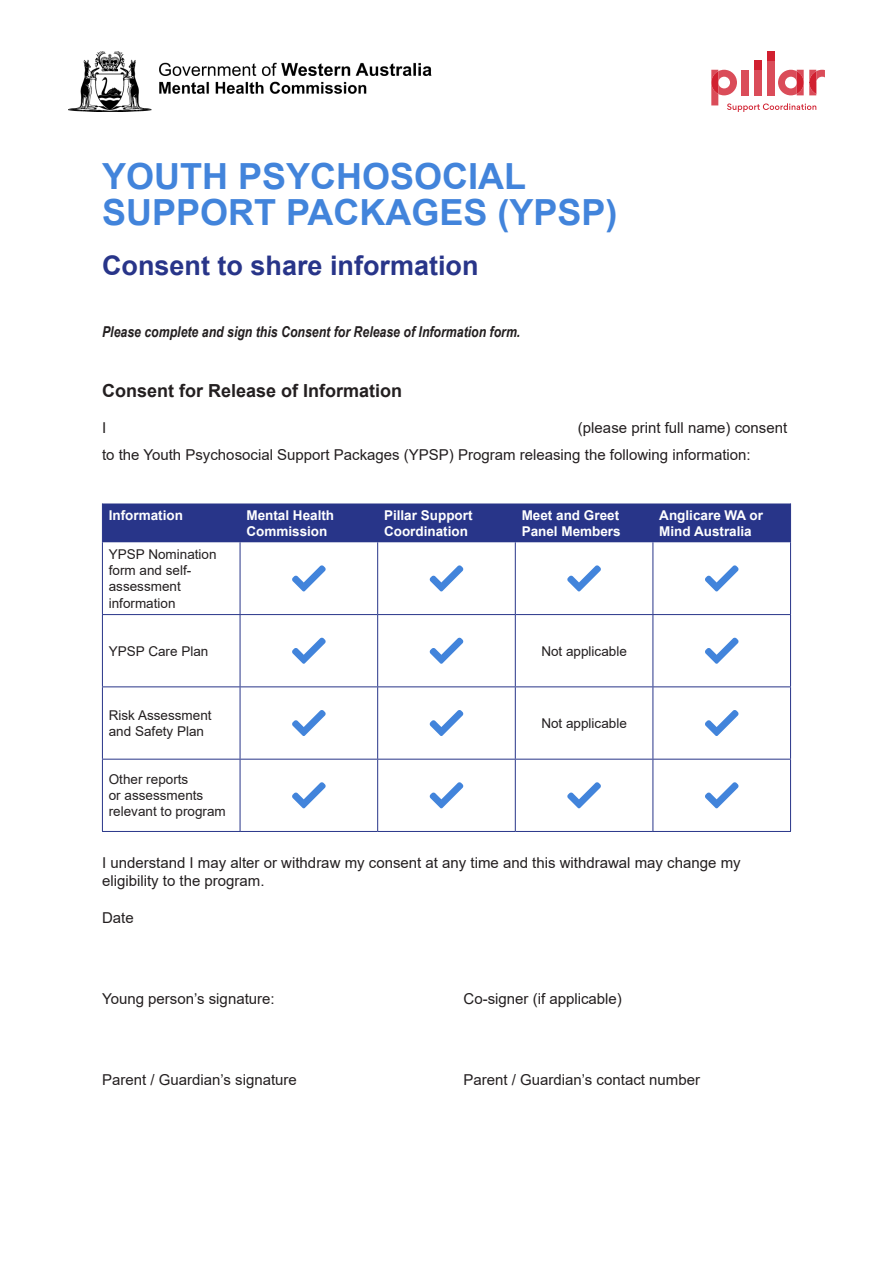
<style>
.page{position:relative;width:893px;height:1263px;background:#fff}
.page>*{position:absolute;margin:0;border:0;box-sizing:border-box;transform-origin:0 0}
.t1{font:700 36px "Arial";color:#4284db}
.t2{font:700 27px "Arial";color:#283589}
.t3{font:700 18px "Arial";color:#231f20}
.t4{font:15px/27px "Arial";color:#231f20}
.t5{font:italic 700 15px "Arial Narrow";color:#231f20}
.Body{font:13.5px/16.2px "Arial";color:#231f20}
.t6{font:700 13.5px/16.2px "Arial";color:#fff}
</style>
<div class="page">
<div style="left:754px;top:60px;width:7px;height:10px;background:#d12030"></div>
<div style="left:767px;top:60px;width:7px;height:35px;background:#da4c59"></div>
<div style="left:767px;top:51px;width:7px;height:9px;background:#d12030"></div>
<svg style="left:711px;top:70px;width:114px;height:42px"></svg>
<img style="left:68px;top:51px;width:363px;height:61px">
<div style="left:103px;top:503px;width:687px;height:39px;background:#283589"></div>
<hr style="left:102px;top:503px;width:1px;height:39px;background:#283589">
<hr style="left:790px;top:503px;width:1px;height:39px;background:#283589">
<hr style="left:102px;top:542px;width:1px;height:72px;background:#283589">
<hr style="left:240px;top:542px;width:1px;height:72px;background:#283589">
<hr style="left:377px;top:542px;width:1px;height:72px;background:#283589">
<hr style="left:515px;top:542px;width:1px;height:72px;background:#283589">
<hr style="left:653px;top:542px;width:1px;height:72px;background:#283589">
<hr style="left:790px;top:542px;width:1px;height:72px;background:#283589">
<hr style="left:102px;top:614px;width:138px;height:1px;background:#283589">
<hr style="left:102px;top:615px;width:1px;height:71px;background:#283589">
<hr style="left:240px;top:614px;width:138px;height:1px;background:#283589">
<hr style="left:240px;top:615px;width:1px;height:71px;background:#283589">
<hr style="left:378px;top:614px;width:137px;height:1px;background:#283589">
<hr style="left:377px;top:615px;width:1px;height:71px;background:#283589">
<hr style="left:515px;top:614px;width:138px;height:1px;background:#283589">
<hr style="left:515px;top:615px;width:1px;height:71px;background:#283589">
<hr style="left:653px;top:614px;width:138px;height:1px;background:#283589">
<hr style="left:653px;top:615px;width:1px;height:71px;background:#283589">
<hr style="left:790px;top:615px;width:1px;height:71px;background:#283589">
<hr style="left:102px;top:686px;width:138px;height:1px;background:#283589">
<hr style="left:102px;top:687px;width:1px;height:72px;background:#283589">
<hr style="left:240px;top:686px;width:138px;height:1px;background:#283589">
<hr style="left:240px;top:687px;width:1px;height:72px;background:#283589">
<hr style="left:378px;top:686px;width:137px;height:1px;background:#283589">
<hr style="left:377px;top:687px;width:1px;height:72px;background:#283589">
<hr style="left:515px;top:686px;width:138px;height:1px;background:#283589">
<hr style="left:515px;top:687px;width:1px;height:72px;background:#283589">
<hr style="left:653px;top:686px;width:138px;height:1px;background:#283589">
<hr style="left:653px;top:687px;width:1px;height:72px;background:#283589">
<hr style="left:790px;top:687px;width:1px;height:72px;background:#283589">
<hr style="left:102px;top:759px;width:138px;height:1px;background:#283589">
<hr style="left:102px;top:759px;width:1px;height:72px;background:#283589">
<hr style="left:240px;top:759px;width:138px;height:1px;background:#283589">
<hr style="left:240px;top:759px;width:1px;height:72px;background:#283589">
<hr style="left:378px;top:759px;width:137px;height:1px;background:#283589">
<hr style="left:377px;top:759px;width:1px;height:72px;background:#283589">
<hr style="left:515px;top:759px;width:138px;height:1px;background:#283589">
<hr style="left:515px;top:759px;width:1px;height:72px;background:#283589">
<hr style="left:653px;top:759px;width:138px;height:1px;background:#283589">
<hr style="left:653px;top:759px;width:1px;height:72px;background:#283589">
<hr style="left:790px;top:759px;width:1px;height:72px;background:#283589">
<hr style="left:102px;top:831px;width:138px;height:1px;background:#283589">
<hr style="left:240px;top:831px;width:138px;height:1px;background:#283589">
<hr style="left:378px;top:831px;width:137px;height:1px;background:#283589">
<hr style="left:515px;top:831px;width:138px;height:1px;background:#283589">
<hr style="left:653px;top:831px;width:138px;height:1px;background:#283589">
<svg style="left:292px;top:565px;width:34px;height:26px"></svg>
<svg style="left:429px;top:565px;width:34px;height:26px"></svg>
<svg style="left:567px;top:565px;width:34px;height:26px"></svg>
<svg style="left:705px;top:565px;width:34px;height:26px"></svg>
<svg style="left:292px;top:637px;width:34px;height:27px"></svg>
<svg style="left:429px;top:637px;width:34px;height:27px"></svg>
<svg style="left:705px;top:637px;width:34px;height:27px"></svg>
<svg style="left:292px;top:710px;width:34px;height:26px"></svg>
<svg style="left:429px;top:710px;width:34px;height:26px"></svg>
<svg style="left:705px;top:710px;width:34px;height:26px"></svg>
<svg style="left:292px;top:782px;width:34px;height:26px"></svg>
<svg style="left:429px;top:782px;width:34px;height:26px"></svg>
<svg style="left:567px;top:782px;width:34px;height:26px"></svg>
<svg style="left:705px;top:782px;width:34px;height:26px"></svg>
<p class="t1" style="left:102px;top:151px;width:426px">YOUTH PSYCHOSOCIAL</p>
<p class="t1" style="left:102px;top:187px;width:517px">SUPPORT PACKAGES (YPSP)</p>
<p class="t2" style="left:102px;top:246px;width:378px">Consent to share information</p>
<p class="t5" style="left:102px;top:320px;width:420px">Please complete and sign this Consent for Release of Information form.</p>
<p class="t3" style="left:102px;top:378px;width:302px">Consent for Release of Information</p>
<p class="t4" style="left:102px;top:414px;width:6px">I</p>
<p class="t4" style="left:102px;top:414px;width:687px;text-indent:476px">(please print full name) consent to the Youth Psychosocial Support Packages (YPSP) Program releasing the following information:</p>
<p class="t6" style="left:109px;top:507px;width:76px">Information</p>
<p class="t6" style="left:246px;top:507px;width:89px">Mental Health<br>Commission</p>
<p class="t6" style="left:384px;top:507px;width:90px">Pillar Support<br>Coordination</p>
<p class="t6" style="left:522px;top:507px;width:101px">Meet and Greet<br>Panel Members</p>
<p class="t6" style="left:659px;top:507px;width:105px">Anglicare WA or<br>Mind Australia</p>
<p class="Body" style="left:109px;top:546px;width:109px">YPSP Nomination form and self&shy;assessment information</p>
<p class="Body" style="left:109px;top:643px;width:101px">YPSP Care Plan</p>
<p class="Body" style="left:541px;top:643px;width:87px">Not applicable</p>
<p class="Body" style="left:109px;top:707px;width:104px">Risk Assessment and Safety Plan</p>
<p class="Body" style="left:541px;top:715px;width:87px">Not applicable</p>
<p class="Body" style="left:109px;top:771px;width:119px">Other reports<br>or assessments relevant to program</p>
<p class="t4" style="left:102px;top:854px;width:640px;line-height:18px">I understand I may alter or withdraw my consent at any time and this withdrawal may change my eligibility to the program.</p>
<p class="t4" style="left:102px;top:904px;width:33px">Date</p>
<p class="t4" style="left:102px;top:985px;width:174px">Young person’s signature:</p>
<p class="t4" style="left:463px;top:985px;width:160px">Co-signer (if applicable)</p>
<p class="t4" style="left:102px;top:1066px;width:196px">Parent / Guardian’s signature</p>
<p class="t4" style="left:463px;top:1066px;width:238px">Parent / Guardian’s contact number</p>
</div>
